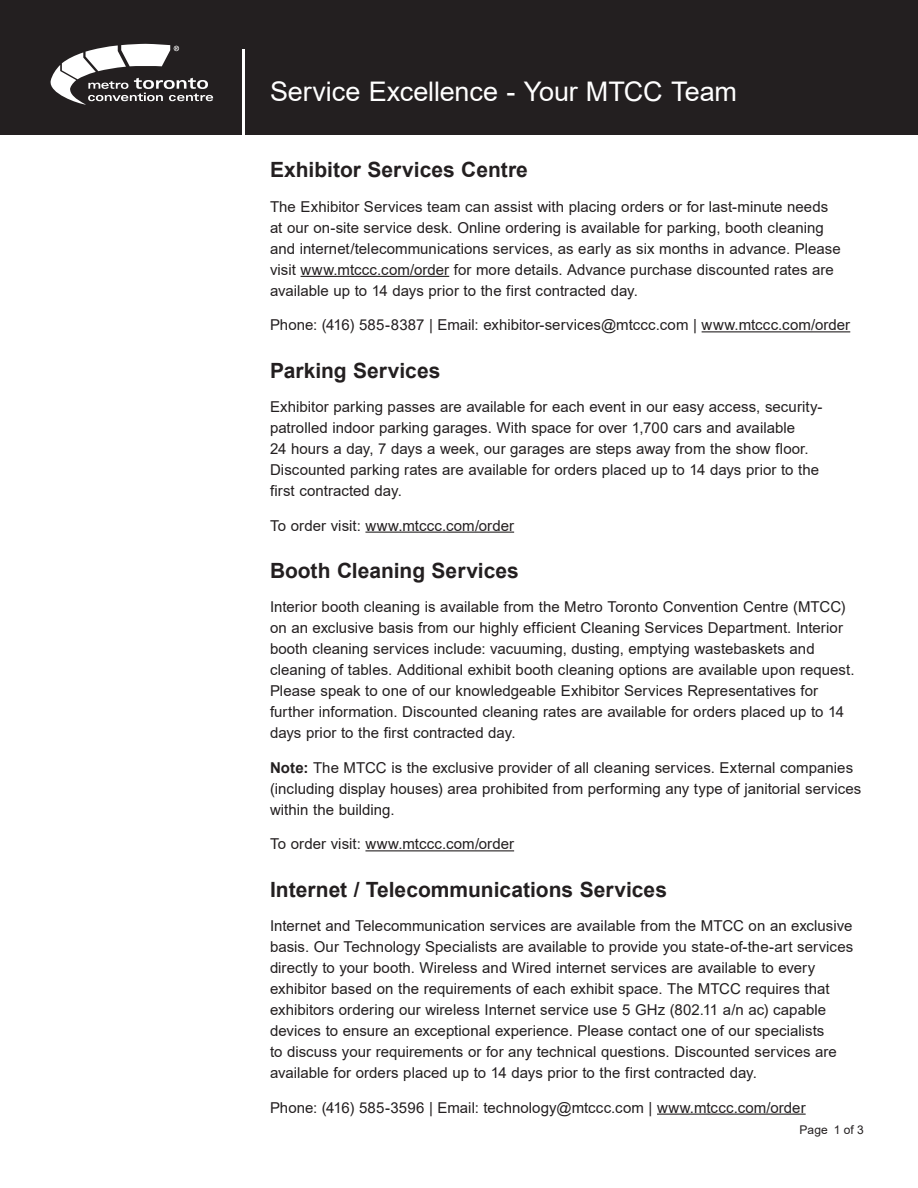
<style>
.page{position:relative;width:918px;height:1188px;background:#fff}
.page>*{position:absolute;margin:0;border:0;box-sizing:border-box;transform-origin:0 0}
.t1{font:27px "Arial";letter-spacing:-.005em;color:#fff}
.Subhead{font:700 21px "Arial";color:#231f20}
.P_text{font:15px/21px "Arial";letter-spacing:.005em;color:#231f20}
.t2{font:12px "Arial";letter-spacing:.01em;color:#231f20}
.s1{font-weight:700}
</style>
<div class="page">
<div style="left:0;top:0;width:918px;height:135px;background:#231f20"></div>
<svg style="left:50px;top:44px;width:163px;height:61px"></svg>
<hr style="left:242px;top:49px;width:2px;height:86px;background:#fff">
<hr style="left:301px;top:276px;width:148px;height:1px;background:#231f20">
<hr style="left:702px;top:331px;width:148px;height:1px;background:#231f20">
<hr style="left:365px;top:532px;width:149px;height:1px;background:#231f20">
<hr style="left:365px;top:850px;width:149px;height:1px;background:#231f20">
<hr style="left:657px;top:1114px;width:149px;height:1px;background:#231f20">
<h1 class="t1" style="left:270px;top:73px;width:469px">Service Excellence - Your MTCC Team</h1>
<h2 class="Subhead" style="left:270px;top:155px;width:259px">Exhibitor Services Centre</h2>
<p class="P_text" style="left:270px;top:196px;width:572px">The Exhibitor Services team can assist with placing orders or for last-minute needs at our on-site service desk. Online ordering is available for parking, booth cleaning and internet/telecommunications services, as early as six months in advance. Please visit www.mtccc.com/order for more details. Advance purchase discounted rates are available up to 14 days prior to the first contracted day.</p>
<p class="P_text" style="left:270px;top:314px;width:582px">Phone: (416) 585-8387 | Email: exhibitor-services@mtccc.com | www.mtccc.com/order</p>
<h2 class="Subhead" style="left:270px;top:355px;width:172px">Parking Services</h2>
<p class="P_text" style="left:270px;top:396px;width:554px">Exhibitor parking passes are available for each event in our easy access, security&shy;patrolled indoor parking garages. With space for over 1,700 cars and available<br>24 hours a day, 7 days a week, our garages are steps away from the show floor.<br>Discounted parking rates are available for orders placed up to 14 days prior to the first contracted day.</p>
<p class="P_text" style="left:270px;top:515px;width:246px">To order visit: www.mtccc.com/order</p>
<h2 class="Subhead" style="left:270px;top:556px;width:250px">Booth Cleaning Services</h2>
<p class="P_text" style="left:270px;top:596px;width:586px">Interior booth cleaning is available from the Metro Toronto Convention Centre (MTCC) on an exclusive basis from our highly efficient Cleaning Services Department. Interior booth cleaning services include: vacuuming, dusting, emptying wastebaskets and cleaning of tables. Additional exhibit booth cleaning options are available upon request.<br>Please speak to one of our knowledgeable Exhibitor Services Representatives for further information. Discounted cleaning rates are available for orders placed up to 14 days prior to the first contracted day.</p>
<p class="P_text" style="left:270px;top:757px;width:593px"><span class="s1">Note:</span> The MTCC is the exclusive provider of all cleaning services. External companies (including display houses) area prohibited from performing any type of janitorial services within the building.</p>
<p class="P_text" style="left:270px;top:833px;width:246px">To order visit: www.mtccc.com/order</p>
<h2 class="Subhead" style="left:270px;top:874px;width:399px">Internet / Telecommunications Services</h2>
<p class="P_text" style="left:270px;top:915px;width:585px">Internet and Telecommunication services are available from the MTCC on an exclusive basis. Our Technology Specialists are available to provide you state-of-the-art services directly to your booth. Wireless and Wired internet services are available to every exhibitor based on the requirements of each exhibit space. The MTCC requires that exhibitors ordering our wireless Internet service use 5 GHz (802.11 a/n ac) capable devices to ensure an exceptional experience. Please contact one of our specialists<br>to discuss your requirements or for any technical questions. Discounted services are available for orders placed up to 14 days prior to the first contracted day.</p>
<p class="P_text" style="left:270px;top:1097px;width:537px">Phone: (416) 585-3596 | Email: technology@mtccc.com | www.mtccc.com/order</p>
<p class="t2" style="left:800px;top:1122px;width:66px">Page 1 of 3</p>
</div>
